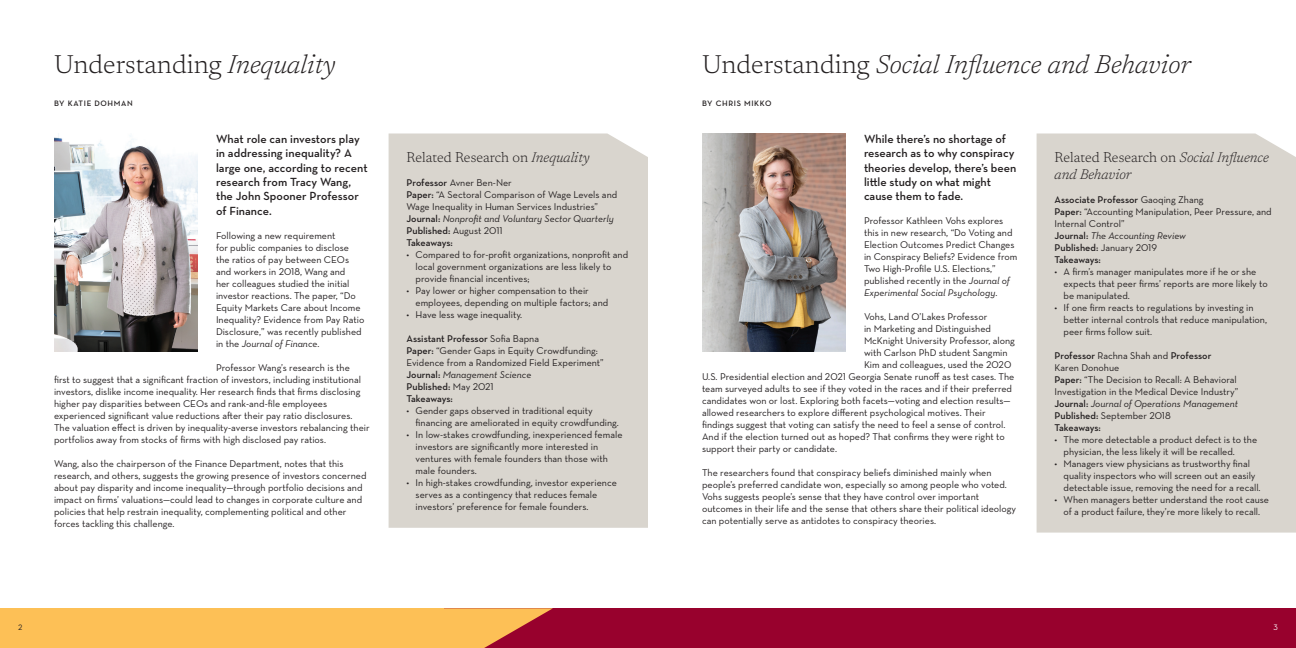
<style>
.page{position:relative;width:1296px;height:648px;background:#fff}
.page>*{position:absolute;margin:0;border:0;box-sizing:border-box;transform-origin:0 0}
.t1{font:italic 300 26px "Newsreader";color:#231f20}
.t2{font:300 26px "Newsreader";color:#231f20}
.t3{font:italic 300 14px/16.8px "Newsreader";color:#231f20}
.t4{font:300 14px "Newsreader";color:#231f20}
.t5{font:600 12px/14.4px "Neutraface Text";color:#231f20}
.t6{font:10px/12px "Neutraface Text";color:#231f20}
.t7{font:600 8px "Neutraface Text";letter-spacing:.08em;color:#231f20}
.t8{font:8px "Neutraface Text";color:#231f20}
.t9{font:8px "Neutraface Text";color:#fff}
.s1{font-style:italic}
.s2{font-weight:600}
.s3{font-style:normal}
</style>
<div class="page">
<img style="left:702px;top:134px;width:144px;height:217px">
<img style="left:54px;top:136px;width:144px;height:215px">
<div style="left:389px;top:133px;width:259px;height:395px;background:#d9d5ce"></div>
<div style="left:444px;top:608px;width:852px;height:40px;background:#98012d"></div>
<svg style="left:444px;top:608px;width:109px;height:40px"></svg>
<div style="left:0;top:608px;width:444px;height:40px;background:#fdc056"></div>
<div style="left:1037px;top:133px;width:259px;height:400px;background:#d9d5ce"></div>
<h1 class="t2" style="left:54px;top:46px;width:283px">Understanding <span class="s1">Inequality</span></h1>
<p class="t7" style="left:54px;top:99px;width:80px">BY KATIE DOHMAN</p>
<p class="t5" style="left:216px;top:131px;width:153px">What role can investors play in addressing inequality? A large one, according to recent research from Tracy Wang, the John Spooner Professor of Finance.</p>
<p class="t6" style="left:216px;top:229px;width:150px">Following a new requirement<br>for public companies to disclose the ratios of pay between CEOs and workers in 2018, Wang and<br>her colleagues studied the initial investor reactions. The paper, “Do<br>Equity Markets Care about Income<br>Inequality? Evidence from Pay Ratio<br>Disclosure,” was recently published in the <span class="s1">Journal of Finance</span>.</p>
<p class="t6" style="left:54px;top:361px;width:317px;text-indent:162px">Professor Wang’s research is the<br>first to suggest that a significant fraction of investors, including institutional investors, dislike income inequality. Her research finds that firms disclosing higher pay disparities between CEOs and rank-and-file employees experienced significant value reductions after their pay ratio disclosures.<br>The valuation effect is driven by inequality-averse investors rebalancing their portfolios away from stocks of firms with high disclosed pay ratios.</p>
<p class="t6" style="left:54px;top:457px;width:314px">Wang, also the chairperson of the Finance Department, notes that this research, and others, suggests the growing presence of investors concerned about pay disparity and income inequality—through portfolio decisions and impact on firms’ valuations—could lead to changes in corporate culture and policies that help restrain inequality, complementing political and other forces tackling this challenge.</p>
<h2 class="t4" style="left:407px;top:147px;width:185px">Related Research on <span class="s1">Inequality</span></h2>
<p class="t6" style="left:407px;top:176px;width:212px"><span class="s2">Professor</span> Avner Ben-Ner<br><span class="s2">Paper:</span> “A Sectoral Comparison of Wage Levels and Wage Inequality in Human Services Industries” <span class="s2">Journal:</span> <span class="s1">Nonprofit and Voluntary Sector Quarterly </span><span class="s2">Published:</span> August 2011<br><span class="s2">Takeaways:</span></p>
<p class="t6" style="left:416px;top:248px;width:214px;text-indent:-9px">• Compared to for-profit organizations, nonprofit and local government organizations are less likely to provide financial incentives;</p>
<p class="t6" style="left:416px;top:284px;width:194px;text-indent:-9px">• Pay lower or higher compensation to their employees, depending on multiple factors; and</p>
<p class="t6" style="left:407px;top:308px;width:117px">• Have less wage inequality.</p>
<p class="t6" style="left:407px;top:332px;width:199px"><span class="s2">Assistant Professor</span> Sofia Bapna<br><span class="s2">Paper:</span> “Gender Gaps in Equity Crowdfunding:<br>Evidence from a Randomized Field Experiment”<br><span class="s2">Journal:</span> <span class="s1">Management Science<br></span><span class="s2">Published:</span> May 2021<br><span class="s2">Takeaways:</span></p>
<p class="t6" style="left:416px;top:404px;width:205px;text-indent:-9px">• Gender gaps observed in traditional equity financing are ameliorated in equity crowdfunding.</p>
<p class="t6" style="left:416px;top:428px;width:209px;text-indent:-9px">• In low-stakes crowdfunding, inexperienced female investors are significantly more interested in ventures with female founders than those with male founders.</p>
<p class="t6" style="left:416px;top:476px;width:203px;text-indent:-9px">• In high-stakes crowdfunding, investor experience serves as a contingency that reduces female investors’ preference for female founders.</p>
<h1 class="t1" style="left:702px;top:46px;width:490px"><span class="s3">Understanding</span> Social Influence and Behavior</h1>
<p class="t7" style="left:702px;top:99px;width:71px">BY CHRIS MIKKO</p>
<p class="t5" style="left:864px;top:131px;width:154px">While there’s no shortage of research as to why conspiracy theories develop, there’s been little study on what might cause them to fade.</p>
<p class="t6" style="left:864px;top:215px;width:155px">Professor Kathleen Vohs explores this in new research, “Do Voting and Election Outcomes Predict Changes in Conspiracy Beliefs? Evidence from Two High-Profile U.S. Elections,” published recently in the <span class="s1">Journal of Experimental Social Psychology</span>.</p>
<p class="t6" style="left:864px;top:311px;width:125px">Vohs, Land O’Lakes Professor</p>
<p class="t6" style="left:864px;top:323px;width:129px">in Marketing and Distinguished</p>
<p class="t6" style="left:864px;top:335px;width:152px">McKnight University Professor, along</p>
<p class="t6" style="left:864px;top:347px;width:145px">with Carlson PhD student Sangmin</p>
<p class="t6" style="left:864px;top:359px;width:149px">Kim and colleagues, used the 2020</p>
<p class="t6" style="left:702px;top:371px;width:314px">U.S. Presidential election and 2021 Georgia Senate runoff as test cases. The</p>
<p class="t6" style="left:702px;top:383px;width:312px">team surveyed adults to see if they voted in the races and if their preferred</p>
<p class="t6" style="left:702px;top:395px;width:310px">candidates won or lost. Exploring both facets—voting and election results—</p>
<p class="t6" style="left:702px;top:407px;width:285px">allowed researchers to explore different psychological motives. Their</p>
<p class="t6" style="left:702px;top:419px;width:305px">findings suggest that voting can satisfy the need to feel a sense of control.</p>
<p class="t6" style="left:702px;top:431px;width:304px">And if the election turned out as hoped? That confirms they were right to</p>
<p class="t6" style="left:702px;top:443px;width:137px">support their party or candidate.</p>
<p class="t6" style="left:702px;top:467px;width:316px">The researchers found that conspiracy beliefs diminished mainly when people’s preferred candidate won, especially so among people who voted.<br>Vohs suggests people’s sense that they have control over important outcomes in their life and the sense that others share their political ideology can potentially serve as antidotes to conspiracy theories.</p>
<h2 class="t3" style="left:1055px;top:148px;width:216px"><span class="s3">Related Research on</span> Social Influence and Behavior</h2>
<p class="t6" style="left:1055px;top:193px;width:219px"><span class="s2">Associate Professor</span> Gaoqing Zhang<br><span class="s2">Paper:</span> “Accounting Manipulation, Peer Pressure, and<br>Internal Control”<br><span class="s2">Journal:</span> <span class="s1">The Accounting Review<br></span><span class="s2">Published:</span> January 2019<br><span class="s2">Takeaways:</span></p>
<p class="t6" style="left:1064px;top:265px;width:206px;text-indent:-9px">• A firm’s manager manipulates more if he or she expects that peer firms’ reports are more likely to be manipulated.</p>
<p class="t6" style="left:1064px;top:301px;width:205px;text-indent:-9px">• If one firm reacts to regulations by investing in better internal controls that reduce manipulation, peer firms follow suit.</p>
<p class="t6" style="left:1055px;top:349px;width:185px"><span class="s2">Professor</span> Rachna Shah and <span class="s2">Professor<br></span>Karen Donohue<br><span class="s2">Paper:</span> “The Decision to Recall: A Behavioral<br>Investigation in the Medical Device Industry”<br><span class="s2">Journal:</span> <span class="s1">Journal of Operations Management<br></span><span class="s2">Published:</span> September 2018<br><span class="s2">Takeaways:</span></p>
<p class="t6" style="left:1064px;top:433px;width:195px;text-indent:-9px">• The more detectable a product defect is to the physician, the less likely it will be recalled.</p>
<p class="t6" style="left:1064px;top:457px;width:199px;text-indent:-9px">• Managers view physicians as trustworthy final quality inspectors who will screen out an easily detectable issue, removing the need for a recall.</p>
<p class="t6" style="left:1055px;top:493px;width:216px;text-align:center">• When managers better understand the root cause of a product failure, they’re more likely to recall.</p>
<p class="t8" style="left:18px;top:622px;width:6px">2</p>
<p class="t9" style="left:1274px;top:622px;width:6px">3</p>
</div>
